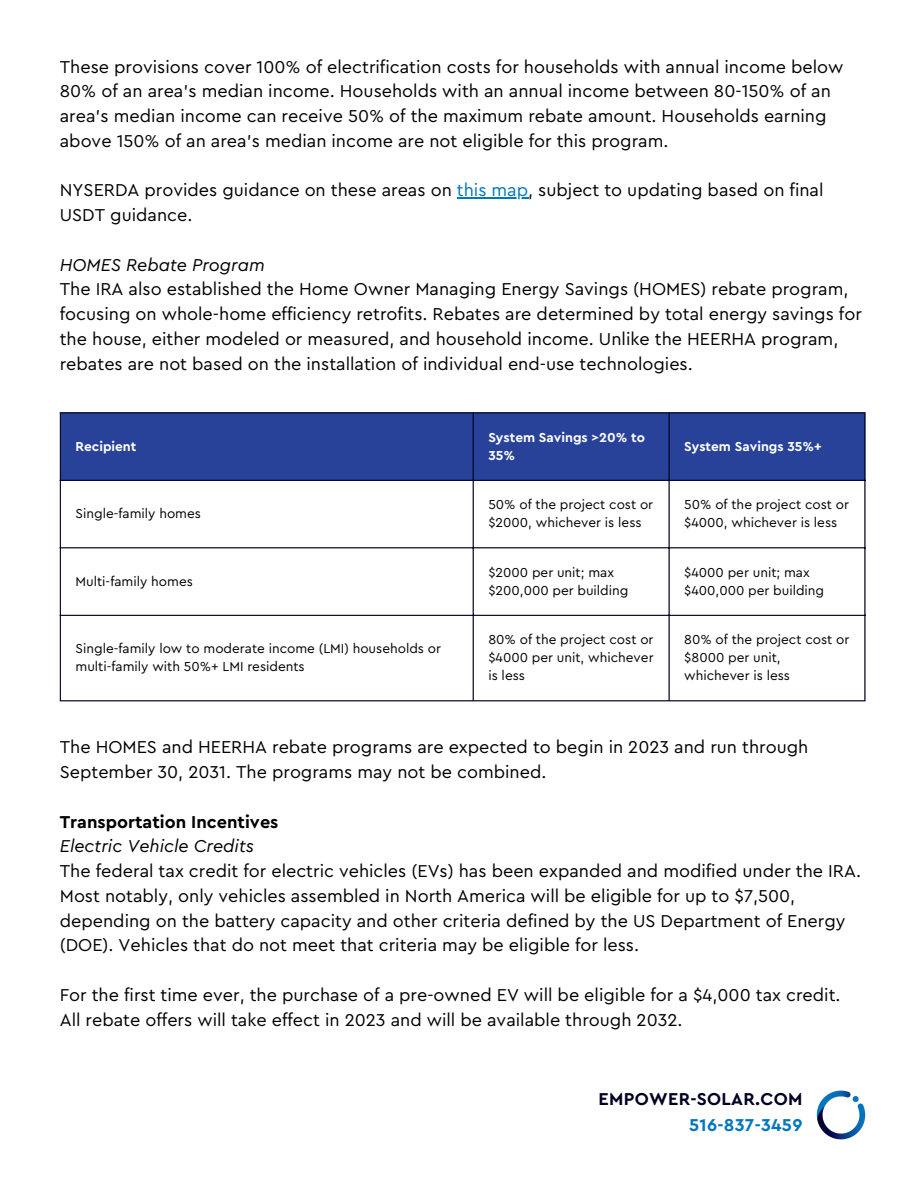
<style>
.page{position:relative;width:918px;height:1188px;background:#fff}
.page>*{position:absolute;margin:0;border:0;box-sizing:border-box;transform-origin:0 0}
.t1{font:18px/24.8px "Cera Pro";color:#000}
.t2{font:italic 18px "Cera Pro";color:#000}
.t3{font:700 18px "Cera Pro";color:#000}
.t4{font:700 18px "Cera Pro";letter-spacing:.015em;color:#000023}
.t5{font:700 18px "Cera Pro";letter-spacing:.015em;color:#0076bd}
.t6{font:13.5px/18px "Cera Pro";color:#000}
.t7{font:700 13.5px/18px "Cera Pro";color:#fff}
.s1{color:#0076bd}
</style>
<div class="page">
<hr style="left:457px;top:197px;width:71px;height:2px;background:#0076bd">
<div style="left:61px;top:413px;width:803px;height:67px;background:#28429a"></div>
<hr style="left:60px;top:413px;width:1px;height:287px;background:#000023">
<hr style="left:473px;top:413px;width:1px;height:287px;background:#000023">
<hr style="left:669px;top:413px;width:1px;height:287px;background:#000023">
<hr style="left:864px;top:413px;width:2px;height:287px;background:#000023">
<hr style="left:60px;top:412px;width:806px;height:1px;background:#000023">
<hr style="left:60px;top:480px;width:806px;height:1px;background:#000023">
<hr style="left:60px;top:547px;width:806px;height:1px;background:#000023">
<hr style="left:60px;top:615px;width:806px;height:1px;background:#000023">
<hr style="left:60px;top:700px;width:806px;height:1px;background:#000023">
<img style="left:817px;top:1091px;width:48px;height:48px">
<p class="t1" style="left:60px;top:55px;width:785px">These provisions cover 100% of electrification costs for households with annual income below 80% of an area’s median income. Households with an annual income between 80-150% of an area’s median income can receive 50% of the maximum rebate amount. Households earning above 150% of an area’s median income are not eligible for this program.</p>
<p class="t1" style="left:60px;top:178px;width:765px">NYSERDA provides guidance on these areas on <span class="s1">this map</span>, subject to updating based on final<br>USDT guidance.</p>
<p class="t2" style="left:60px;top:256px;width:207px">HOMES Rebate Program</p>
<p class="t1" style="left:60px;top:277px;width:804px">The IRA also established the Home Owner Managing Energy Savings (HOMES) rebate program, focusing on whole-home efficiency retrofits. Rebates are determined by total energy savings for the house, either modeled or measured, and household income. Unlike the HEERHA program, rebates are not based on the installation of individual end-use technologies.</p>
<p class="t7" style="left:76px;top:437px;width:62px">Recipient</p>
<p class="t7" style="left:488px;top:428px;width:158px">System Savings &gt;20% to<br>35%</p>
<p class="t7" style="left:684px;top:437px;width:139px">System Savings 35%+</p>
<p class="t6" style="left:76px;top:505px;width:127px">Single-family homes</p>
<p class="t6" style="left:488px;top:496px;width:166px">50% of the project cost or $2000, whichever is less</p>
<p class="t6" style="left:684px;top:496px;width:166px">50% of the project cost or $4000, whichever is less</p>
<p class="t6" style="left:76px;top:572px;width:119px">Multi-family homes</p>
<p class="t6" style="left:488px;top:563px;width:142px">$2000 per unit; max $200,000 per building</p>
<p class="t6" style="left:684px;top:563px;width:141px">$4000 per unit; max $400,000 per building</p>
<p class="t6" style="left:76px;top:640px;width:367px">Single-family low to moderate income (LMI) households or multi-family with 50%+ LMI residents</p>
<p class="t6" style="left:488px;top:631px;width:167px;text-align:justify">80% of the project cost or $4000 per unit, whichever is less</p>
<p class="t6" style="left:684px;top:631px;width:167px">80% of the project cost or $8000 per unit, whichever is less</p>
<p class="t1" style="left:60px;top:735px;width:750px">The HOMES and HEERHA rebate programs are expected to begin in 2023 and run through<br>September 30, 2031. The programs may not be combined.</p>
<p class="t3" style="left:60px;top:813px;width:220px">Transportation Incentives</p>
<p class="t2" style="left:60px;top:838px;width:196px">Electric Vehicle Credits</p>
<p class="t1" style="left:60px;top:859px;width:803px">The federal tax credit for electric vehicles (EVs) has been expanded and modified under the IRA.<br>Most notably, only vehicles assembled in North America will be eligible for up to $7,500, depending on the battery capacity and other criteria defined by the US Department of Energy (DOE). Vehicles that do not meet that criteria may be eligible for less.</p>
<p class="t1" style="left:60px;top:983px;width:782px">For the first time ever, the purchase of a pre-owned EV will be eligible for a $4,000 tax credit.<br>All rebate offers will take effect in 2023 and will be available through 2032.</p>
<p class="t4" style="left:599px;top:1091px;width:205px">EMPOWER-SOLAR.COM</p>
<p class="t5" style="left:689px;top:1116px;width:115px">516-837-3459</p>
</div>
